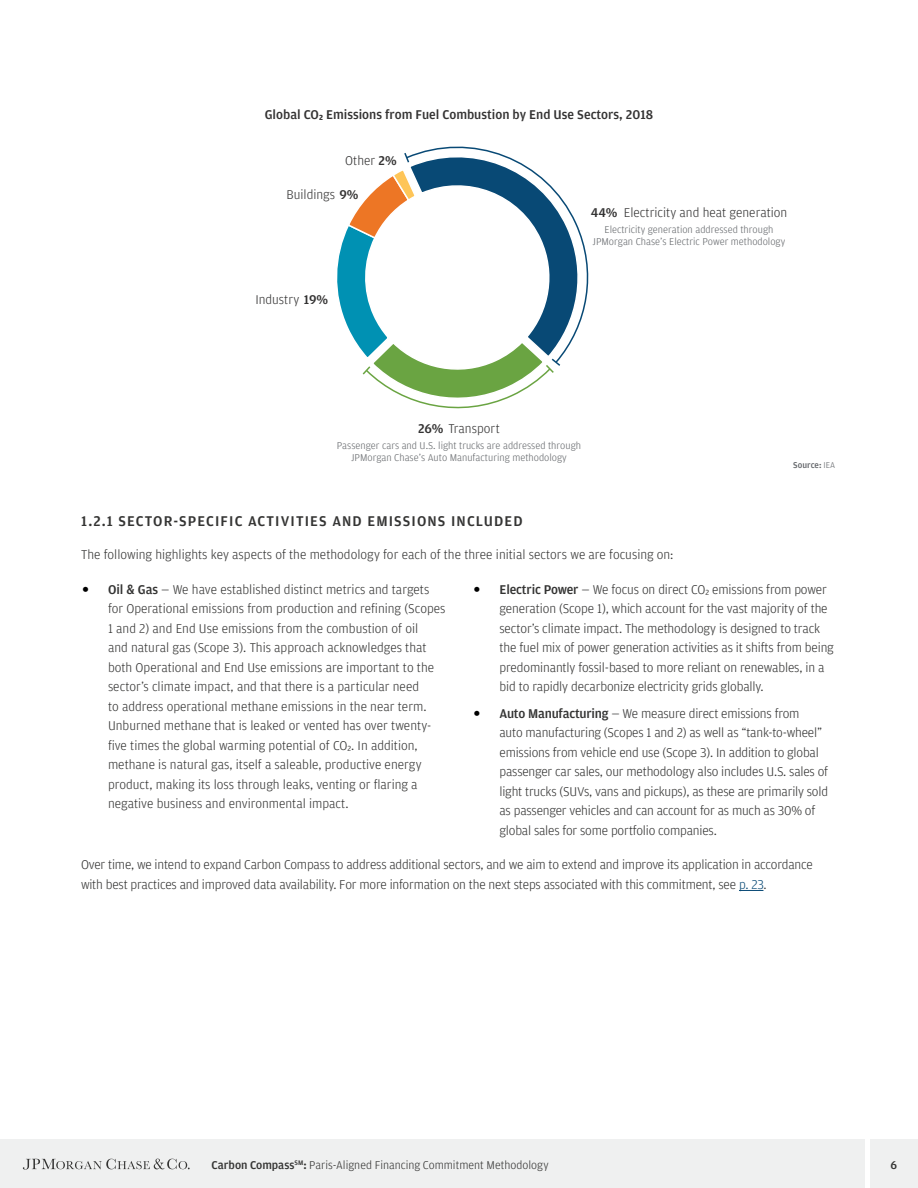
<style>
.page{position:relative;width:918px;height:1188px;background:#fff}
.page>*{position:absolute;margin:0;border:0;box-sizing:border-box;transform-origin:0 0}
.t1{font:500 15px "Amplitude";letter-spacing:.075em;color:#343433}
.t2{font:300 13.5px/19.5px "Amplitude";letter-spacing:-.01em;color:#343433}
.t3{font:300 13.5px "Amplitude";color:#343333}
.t4{font:500 13.5px "Amplitude";color:#343333}
.t5{font:300 12px "Amplitude";color:#343433}
.t6{font:500 12px "Amplitude";color:#343433}
.t7{font:300 10.5px/12px "Amplitude";color:#63666a;text-align:center}
.t8{font:500 9px "Amplitude";color:#63666a}
.s1{font-weight:700;font-size:7.8px}
.s2{font-weight:500}
.s3{font-weight:300}
.s4{color:#084975}
</style>
<div class="page">
<svg style="left:739px;top:890px;width:24px;height:1px"></svg>
<svg style="left:337px;top:146px;width:251px;height:263px"></svg>
<div style="left:0;top:1140px;width:918px;height:48px;background:#eff0f0"></div>
<hr style="left:865px;top:1140px;width:4px;height:48px;background:#fff">
<svg style="left:23px;top:1159px;width:167px;height:11px"></svg>
<p class="t4" style="left:265px;top:107px;width:390px">Global CO<span class="s1">2</span> Emissions from Fuel Combustion by End Use Sectors, 2018</p>
<p class="t3" style="left:345px;top:153px;width:53px">Other <span class="s2">2%</span></p>
<p class="t3" style="left:287px;top:187px;width:74px">Buildings <span class="s2">9%</span></p>
<p class="t3" style="left:255px;top:292px;width:74px">Industry <span class="s2">19%</span></p>
<p class="t3" style="left:591px;top:205px;width:198px"><span class="s2">44%</span> Electricity and heat generation</p>
<p class="t7" style="left:593px;top:224px;width:194px">Electricity generation addressed through<br>JPMorgan Chase’s Electric Power methodology</p>
<p class="t3" style="left:418px;top:421px;width:83px"><span class="s2">26%</span> Transport</p>
<p class="t7" style="left:337px;top:440px;width:246px">Passenger cars and U.S. light trucks are addressed through<br>JPMorgan Chase’s Auto Manufacturing methodology</p>
<p class="t8" style="left:793px;top:460px;width:44px">Source: <span class="s3">IEA</span></p>
<p class="t1" style="left:81px;top:513px;width:443px">1.2.1 SECTOR-SPECIFIC ACTIVITIES AND EMISSIONS INCLUDED</p>
<p class="t2" style="left:81px;top:545px;width:594px">The following highlights key aspects of the methodology for each of the three initial sectors we are focusing on:</p>
<p class="t2" style="left:108px;top:580px;width:339px"><span class="s2">Oil &amp; Gas</span> — We have established distinct metrics and targets for Operational emissions from production and refining (Scopes 1 and 2) and End Use emissions from the combustion of oil<br>and natural gas (Scope 3). This approach acknowledges that both Operational and End Use emissions are important to the sector’s climate impact, and that there is a particular need<br>to address operational methane emissions in the near term.<br>Unburned methane that is leaked or vented has over twenty&shy;five times the global warming potential of CO<sub>2</sub>. In addition, methane is natural gas, itself a saleable, productive energy product, making its loss through leaks, venting or flaring a negative business and environmental impact.</p>
<p class="t2" style="left:499px;top:580px;width:336px"><span class="s2">Electric Power</span> — We focus on direct CO<sub>2</sub> emissions from power generation (Scope 1), which account for the vast majority of the sector’s climate impact. The methodology is designed to track the fuel mix of power generation activities as it shifts from being predominantly fossil-based to more reliant on renewables, in a bid to rapidly decarbonize electricity grids globally.</p>
<p class="t2" style="left:500px;top:703px;width:330px"><span class="s2">Auto Manufacturing</span> — We measure direct emissions from<br>auto manufacturing (Scopes 1 and 2) as well as “tank-to-wheel” emissions from vehicle end use (Scope 3). In addition to global passenger car sales, our methodology also includes U.S. sales of light trucks (SUVs, vans and pickups), as these are primarily sold as passenger vehicles and can account for as much as 30% of global sales for some portfolio companies.</p>
<p class="t2" style="left:81px;top:855px;width:733px">Over time, we intend to expand Carbon Compass to address additional sectors, and we aim to extend and improve its application in accordance with best practices and improved data availability. For more information on the next steps associated with this commitment, see <span class="s4">p. 23</span>.</p>
<p class="t5" style="left:212px;top:1158px;width:339px"><span class="s2">Carbon Compass</span><sup>SM</sup><span class="s2">:</span> Paris-Aligned Financing Commitment Methodology</p>
<p class="t6" style="left:890px;top:1158px;width:8px">6</p>
</div>
